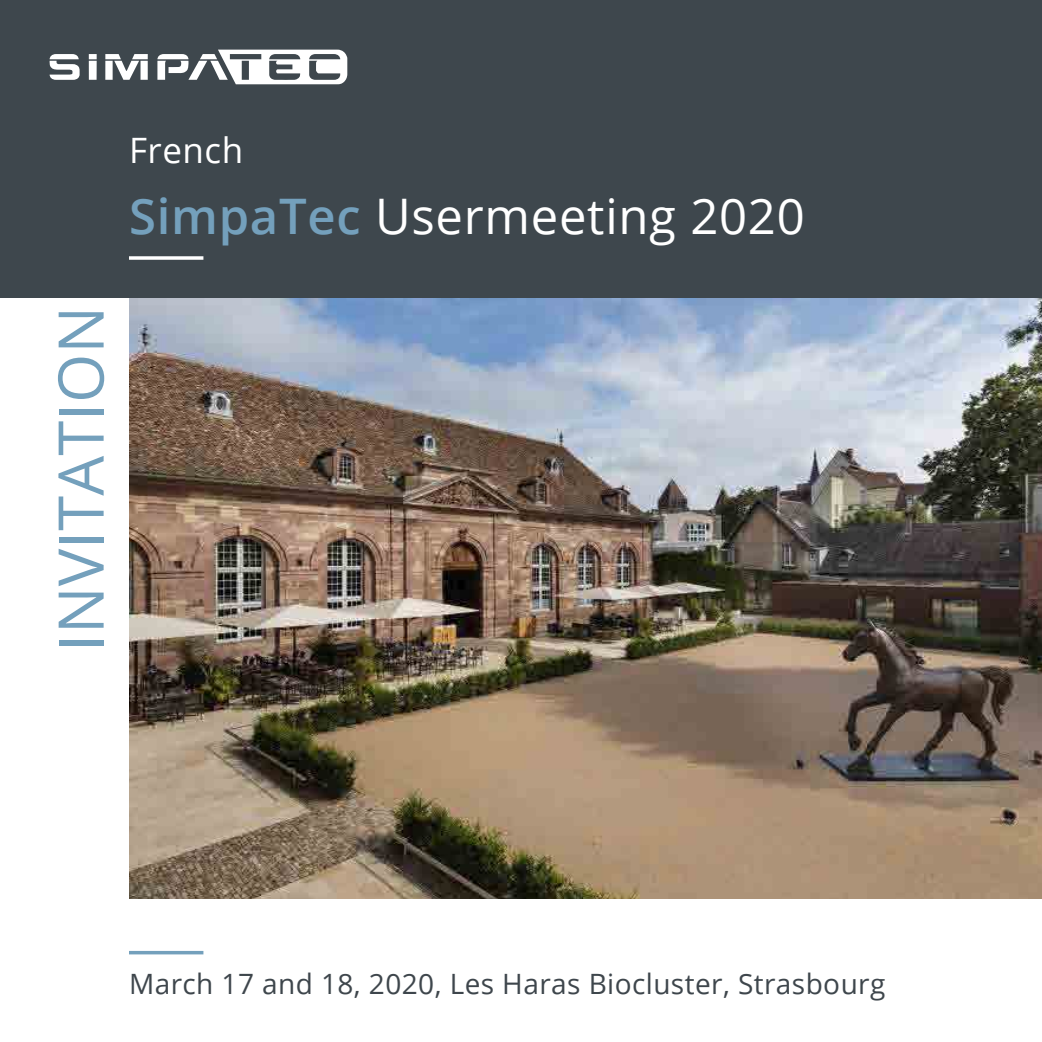
<style>
.page{position:relative;width:1042px;height:1042px;background:#fff}
.page>*{position:absolute;margin:0;border:0;box-sizing:border-box;transform-origin:0 0}
.t1{font:63px "Open Sans";letter-spacing:.005em;color:#74a0bc}
.t2{font:49px "Open Sans";letter-spacing:.015em;color:#fff}
.t3{font:35px "Open Sans";letter-spacing:.015em;color:#fff}
.t4{font:28px "Open Sans";letter-spacing:.015em;color:#3e464c}
.s1{font-weight:600;color:#74a0bc}
</style>
<div class="page">
<img style="left:129px;top:298px;width:913px;height:600px">
<div style="left:0;top:0;width:1042px;height:298px;background:#3e474d"></div>
<svg style="left:129px;top:256px;width:74px;height:4px"></svg>
<hr style="left:129px;top:951px;width:74px;height:3px;background:#74a0bc">
<svg style="left:50px;top:50px;width:297px;height:34px"></svg>
<h1 class="t1" style="left:38px;top:652px;width:347px;rotate:-90deg">INVITATION</h1>
<p class="t3" style="left:129px;top:127px;width:116px">French</p>
<h2 class="t2" style="left:129px;top:182px;width:677px"><span class="s1">SimpaTec</span> Usermeeting 2020</h2>
<p class="t4" style="left:129px;top:964px;width:758px">March 17 and 18, 2020, Les Haras Biocluster, Strasbourg</p>
</div>
